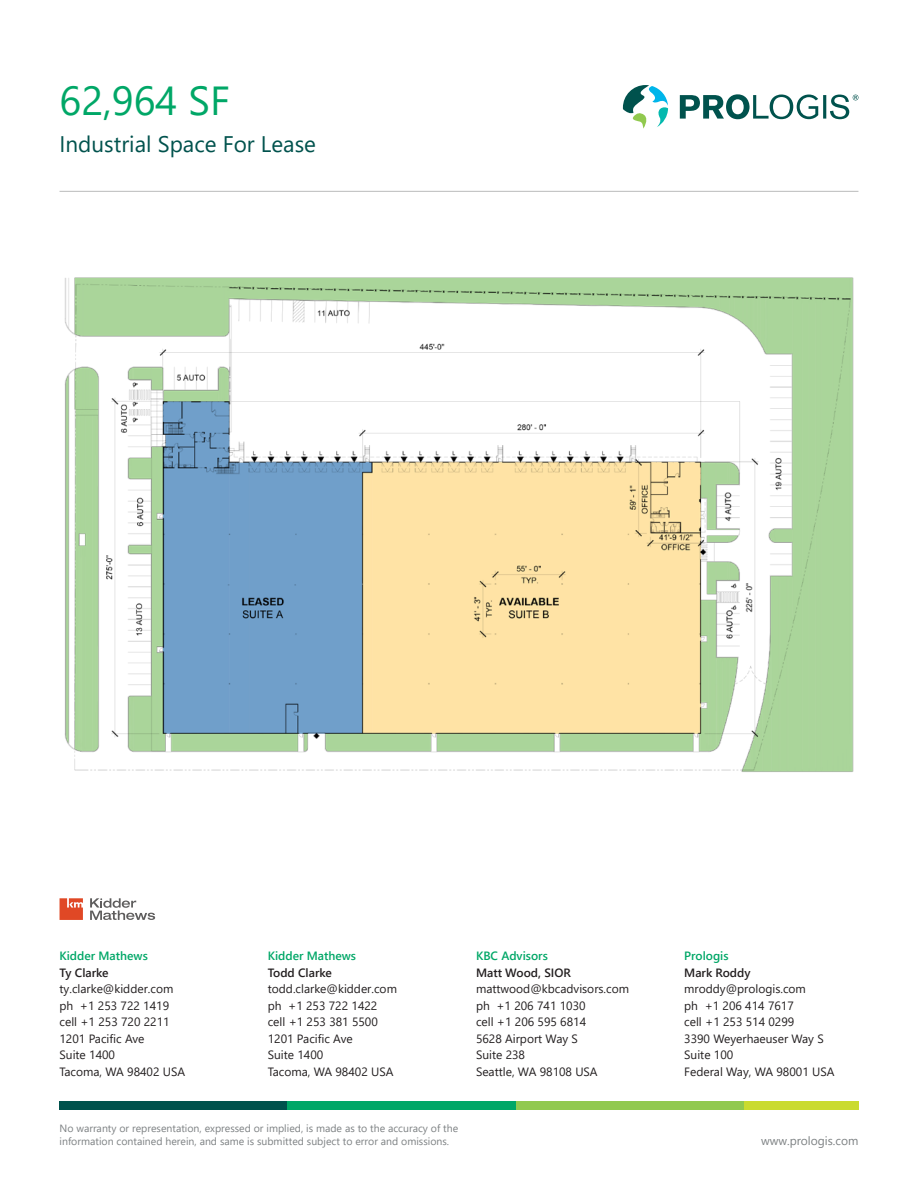
<style>
.page{position:relative;width:918px;height:1188px;background:#fff}
.page>*{position:absolute;margin:0;border:0;box-sizing:border-box;transform-origin:0 0}
.t1{font:40.5px "Segoe UI";color:#00a767}
.t2{font:22.5px "Segoe UI";color:#00524d}
.t3{font:12px "Segoe UI";color:#231f20}
.t4{font:600 12px "Segoe UI";color:#00a767}
.t5{font:600 12px "Segoe UI";color:#231f20}
.t6{font:12px "Segoe UI";color:#7d8183}
.t7{font:10.5px/13.5px "Segoe UI";color:#7d8183}
</style>
<div class="page">
<svg style="left:623px;top:85px;width:45px;height:44px"></svg>
<svg style="left:680px;top:94px;width:178px;height:25px"></svg>
<div style="left:60px;top:1101px;width:228px;height:9px;background:#00524d"></div>
<div style="left:516px;top:1101px;width:228px;height:9px;background:#91c94f"></div>
<div style="left:288px;top:1101px;width:228px;height:9px;background:#00a767"></div>
<div style="left:744px;top:1101px;width:114px;height:9px;background:#cadb2f"></div>
<hr style="left:60px;top:191px;width:798px;height:1px;background:#babcbc">
<img style="left:65px;top:277px;width:789px;height:495px">
<svg style="left:90px;top:898px;width:65px;height:22px"></svg>
<svg style="left:60px;top:898px;width:23px;height:22px"></svg>
<h1 class="t1" style="left:60px;top:62px;width:172px">62,964 SF</h1>
<h2 class="t2" style="left:60px;top:123px;width:258px">Industrial Space For Lease</h2>
<p class="t4" style="left:60px;top:945px;width:90px">Kidder Mathews</p>
<p class="t5" style="left:60px;top:961px;width:51px">Ty Clarke</p>
<p class="t3" style="left:60px;top:978px;width:115px">ty.clarke@kidder.com</p>
<p class="t3" style="left:60px;top:994px;width:111px">ph +1 253 722 1419</p>
<p class="t3" style="left:60px;top:1011px;width:112px">cell +1 253 720 2211</p>
<p class="t3" style="left:60px;top:1027px;width:87px">1201 Pacific Ave</p>
<p class="t3" style="left:60px;top:1044px;width:57px">Suite 1400</p>
<p class="t3" style="left:60px;top:1060px;width:127px">Tacoma, WA 98402 USA</p>
<p class="t4" style="left:268px;top:945px;width:90px">Kidder Mathews</p>
<p class="t5" style="left:268px;top:961px;width:66px">Todd Clarke</p>
<p class="t3" style="left:268px;top:978px;width:131px">todd.clarke@kidder.com</p>
<p class="t3" style="left:268px;top:994px;width:111px">ph +1 253 722 1422</p>
<p class="t3" style="left:268px;top:1011px;width:112px">cell +1 253 381 5500</p>
<p class="t3" style="left:268px;top:1027px;width:87px">1201 Pacific Ave</p>
<p class="t3" style="left:268px;top:1044px;width:57px">Suite 1400</p>
<p class="t3" style="left:268px;top:1060px;width:127px">Tacoma, WA 98402 USA</p>
<p class="t7" style="left:60px;top:1121px;width:400px">No warranty or representation, expressed or implied, is made as to the accuracy of the information contained herein, and same is submitted subject to error and omissions.</p>
<p class="t4" style="left:476px;top:945px;width:73px">KBC Advisors</p>
<p class="t5" style="left:476px;top:961px;width:96px">Matt Wood, SIOR</p>
<p class="t3" style="left:476px;top:978px;width:155px">mattwood@kbcadvisors.com</p>
<p class="t3" style="left:476px;top:994px;width:111px">ph +1 206 741 1030</p>
<p class="t3" style="left:476px;top:1011px;width:112px">cell +1 206 595 6814</p>
<p class="t3" style="left:476px;top:1027px;width:103px">5628 Airport Way S</p>
<p class="t3" style="left:476px;top:1044px;width:51px">Suite 238</p>
<p class="t3" style="left:476px;top:1060px;width:123px">Seattle, WA 98108 USA</p>
<p class="t4" style="left:684px;top:945px;width:46px">Prologis</p>
<p class="t5" style="left:684px;top:961px;width:68px">Mark Roddy</p>
<p class="t3" style="left:684px;top:978px;width:123px">mroddy@prologis.com</p>
<p class="t3" style="left:684px;top:994px;width:111px">ph +1 206 414 7617</p>
<p class="t3" style="left:684px;top:1011px;width:112px">cell +1 253 514 0299</p>
<p class="t3" style="left:684px;top:1027px;width:141px">3390 Weyerhaeuser Way S</p>
<p class="t3" style="left:684px;top:1044px;width:51px">Suite 100</p>
<p class="t3" style="left:684px;top:1060px;width:152px">Federal Way, WA 98001 USA</p>
<p class="t6" style="left:761px;top:1130px;width:99px">www.prologis.com</p>
</div>
